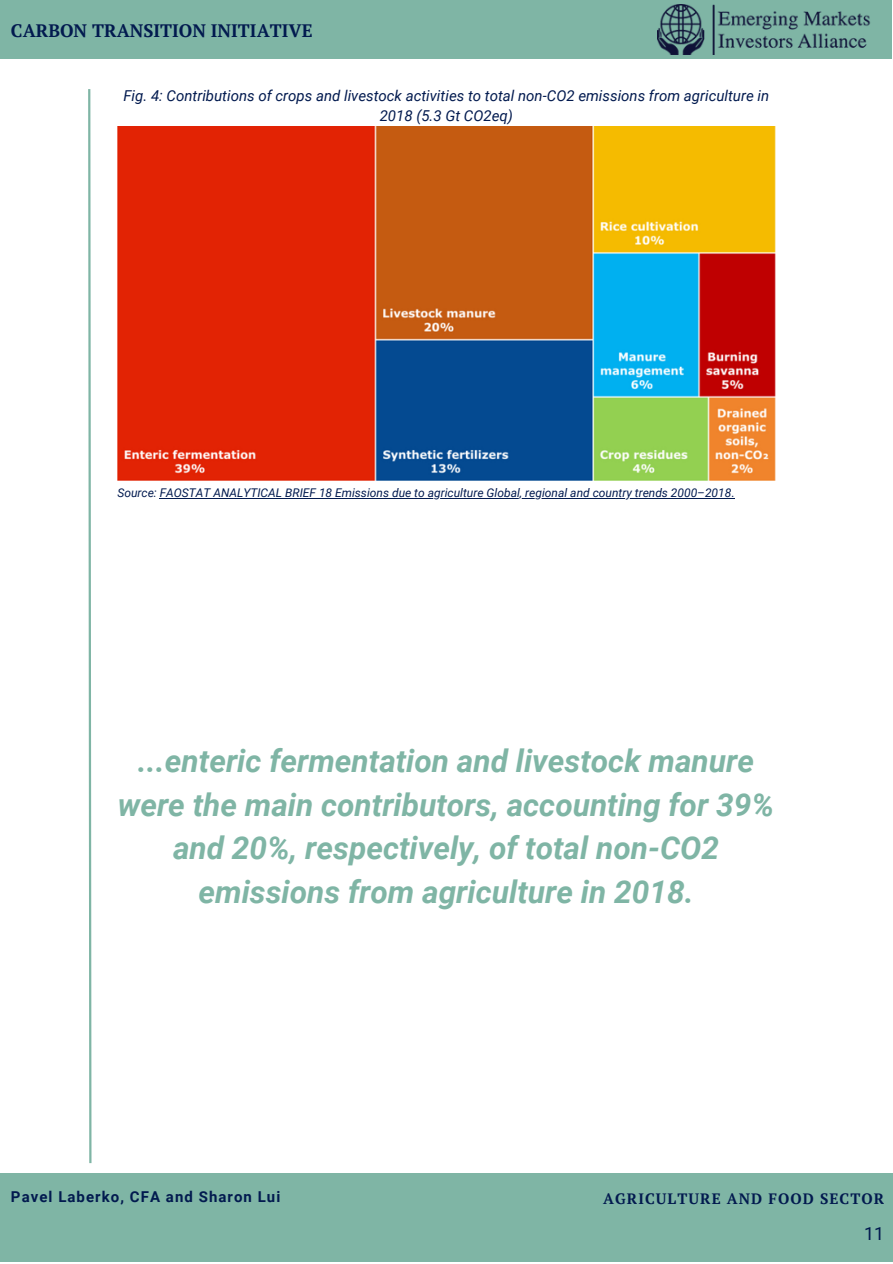
<style>
.page{position:relative;width:893px;height:1264px;background:#fff}
.page>*{position:absolute;margin:0;border:0;box-sizing:border-box;transform-origin:0 0}
.t1{font:italic 700 31.5px/43.8px "Roboto";color:#7fb5a5;text-align:center}
.t2{font:700 18px "PT Serif";color:#021a4f}
.t3{font:18px "Roboto";color:#021a4f}
.t4{font:italic 15px/20.2px "Roboto";color:#021a4f;text-align:center}
.t5{font:700 15px "Roboto";letter-spacing:.07em;color:#021a4f}
.t6{font:700 15px "PT Serif";letter-spacing:.07em;color:#021a4f}
.t7{font:italic 12px "Roboto";color:#021a4f}
</style>
<div class="page">
<svg style="left:88px;top:89px;width:4px;height:1075px"></svg>
<div style="left:0;top:0;width:891px;height:59px;background:#7fb5a5"></div>
<img style="left:657px;top:4px;width:213px;height:51px">
<div style="left:0;top:1173px;width:892px;height:88px;background:#7fb5a5"></div>
<img style="left:117px;top:127px;width:658px;height:354px">
<hr style="left:160px;top:497px;width:571px;height:1px;background:#021a4f">
<p class="t2" style="left:11px;top:18px;width:303px">CARBON TRANSITION INITIATIVE</p>
<p class="t4" style="left:123px;top:86px;width:647px">Fig. 4: Contributions of crops and livestock activities to total non-CO2 emissions from agriculture in<br>2018 (5.3 Gt CO2eq)</p>
<p class="t7" style="left:117px;top:485px;width:619px">Source: FAOSTAT ANALYTICAL BRIEF 18 Emissions due to agriculture Global, regional and country trends 2000–2018.</p>
<p class="t1" style="left:118px;top:739px;width:657px">...enteric fermentation and livestock manure were the main contributors, accounting for 39% and 20%, respectively, of total non-CO2 emissions from agriculture in 2018.</p>
<p class="t5" style="left:11px;top:1188px;width:271px">Pavel Laberko, CFA and Sharon Lui</p>
<p class="t6" style="left:603px;top:1188px;width:282px">AGRICULTURE AND FOOD SECTOR</p>
<p class="t3" style="left:863px;top:1223px;width:22px">11</p>
</div>
